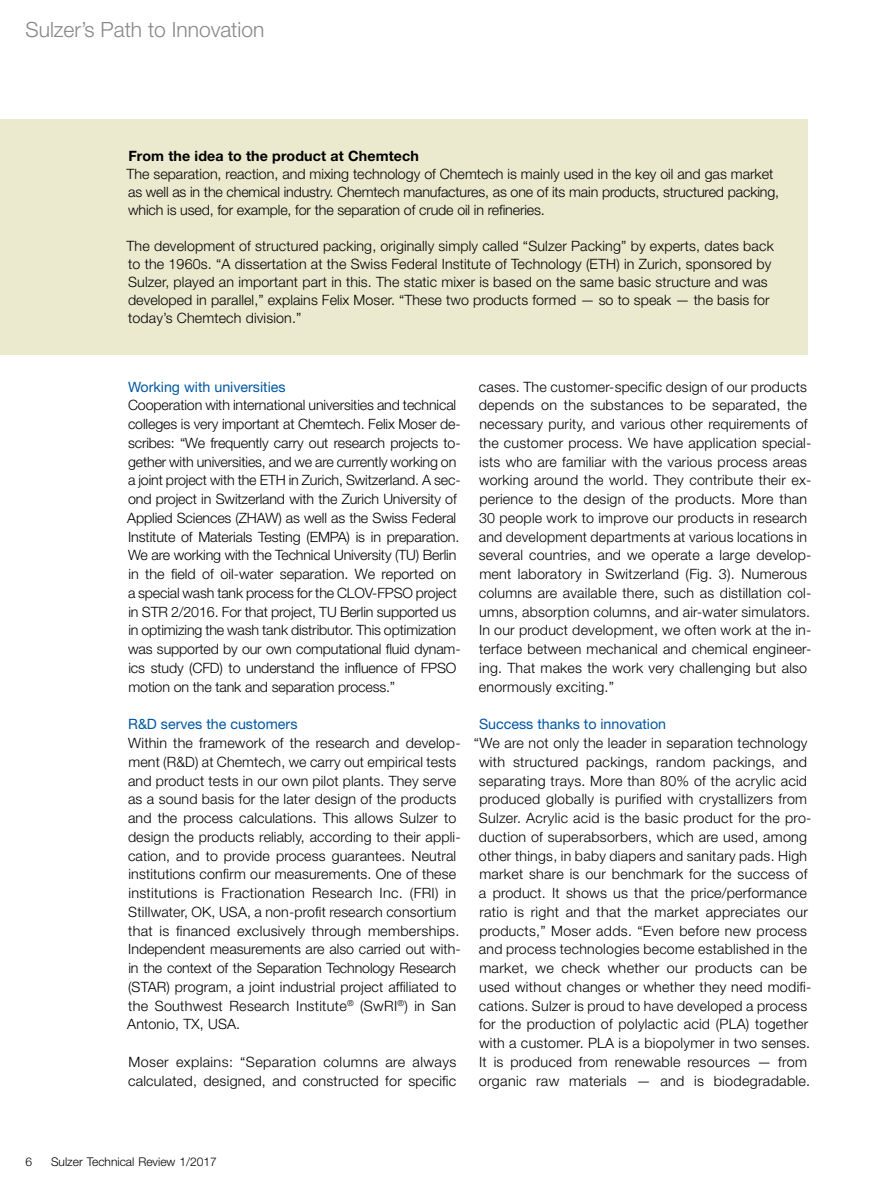
<style>
.page{position:relative;width:893px;height:1191px;background:#fff}
.page>*{position:absolute;margin:0;border:0;box-sizing:border-box;transform-origin:0 0}
.t1{font:300 21px "Helvetica Neue LT Std";color:#868786}
.t2{font:300 14.25px/18.8px "Helvetica Neue LT Std";letter-spacing:.01em;color:#000}
.t3{font:300 14.25px/18.8px "Helvetica Neue LT Std";letter-spacing:-.01em;color:#000}
.t4{font:14.25px "Helvetica Neue LT Std";color:#0057a2}
.t5{font:700 14.25px "Helvetica Neue LT Std";letter-spacing:.01em;color:#000}
.t6{font:300 12px "Helvetica Neue LT Std";color:#000}
</style>
<div class="page">
<div style="left:0;top:119px;width:808px;height:235px;background:#ebeacf"></div>
<h1 class="t1" style="left:26px;top:17px;width:240px">Sulzer’s Path to Innovation</h1>
<p class="t5" style="left:128px;top:147px;width:292px">From the idea to the product at Chemtech</p>
<p class="t3" style="left:127px;top:164px;width:654px;line-height:18px">The separation, reaction, and mixing technology of Chemtech is mainly used in the key oil and gas market as well as in the chemical industry. Chemtech manufactures, as one of its main products, structured packing, which is used, for example, for the separation of crude oil in refineries.</p>
<p class="t2" style="left:127px;top:236px;width:649px;line-height:18px">The development of structured packing, originally simply called “Sulzer Packing” by experts, dates back to the 1960s. “A dissertation at the Swiss Federal Institute of Technology (ETH) in Zurich, sponsored by Sulzer, played an important part in this. The static mixer is based on the same basic structure and was developed in parallel,” explains Felix Moser. “These two products formed — so to speak — the basis for today’s Chemtech division.”</p>
<p class="t4" style="left:128px;top:378px;width:159px">Working with universities</p>
<p class="t3" style="left:127px;top:396px;width:335px">Cooperation with international universities and technical colleges is very important at Chemtech. Felix Moser de&shy;scribes: “We frequently carry out research projects to&shy;gether with universities, and we are currently working on a joint project with the ETH in Zurich, Switzerland. A sec&shy;ond project in Switzerland with the Zurich University of Applied Sciences (ZHAW) as well as the Swiss Federal Institute of Materials Testing (EMPA) is in preparation.<br>We are working with the Technical University (TU) Berlin in the field of oil-water separation. We reported on a special wash tank process for the CLOV-FPSO project in STR 2/2016. For that project, TU Berlin supported us in optimizing the wash tank distributor. This optimization was supported by our own computational fluid dynam&shy;ics study (CFD) to understand the influence of FPSO motion on the tank and separation process.”</p>
<p class="t4" style="left:128px;top:715px;width:171px">R&amp;D serves the customers</p>
<p class="t2" style="left:127px;top:733px;width:335px">Within the framework of the research and develop&shy;ment (R&amp;D) at Chemtech, we carry out empirical tests and product tests in our own pilot plants. They serve as a sound basis for the later design of the products and the process calculations. This allows Sulzer to design the products reliably, according to their appli&shy;cation, and to provide process guarantees. Neutral institutions confirm our measurements. One of these institutions is Fractionation Research Inc. (FRI) in Stillwater, OK, USA, a non-profit research consortium that is financed exclusively through memberships.<br>Independent measurements are also carried out with&shy;in the context of the Separation Technology Research (STAR) program, a joint industrial project affiliated to the Southwest Research Institute<sup>®</sup> (SwRI<sup>®</sup>) in San Antonio, TX, USA.</p>
<p class="t2" style="left:128px;top:1052px;width:330px">Moser explains: “Separation columns are always calculated, designed, and constructed for specific</p>
<p class="t2" style="left:479px;top:377px;width:334px">cases. The customer-specific design of our products depends on the substances to be separated, the necessary purity, and various other requirements of the customer process. We have application special&shy;ists who are familiar with the various process areas working around the world. They contribute their ex&shy;perience to the design of the products. More than 30 people work to improve our products in research and development departments at various locations in several countries, and we operate a large develop&shy;ment laboratory in Switzerland (Fig. 3). Numerous columns are available there, such as distillation col&shy;umns, absorption columns, and air-water simulators.<br>In our product development, we often work at the in&shy;terface between mechanical and chemical engineer&shy;ing. That makes the work very challenging but also enormously exciting.”</p>
<p class="t4" style="left:479px;top:715px;width:189px">Success thanks to innovation</p>
<p class="t2" style="left:474px;top:733px;width:339px;text-align:center">“We are not only the leader in separation technology with structured packings, random packings, and separating trays. More than 80% of the acrylic acid produced globally is purified with crystallizers from Sulzer. Acrylic acid is the basic product for the pro&shy;duction of superabsorbers, which are used, among other things, in baby diapers and sanitary pads. High market share is our benchmark for the success of a product. It shows us that the price/performance ratio is right and that the market appreciates our products,” Moser adds. “Even before new process and process technologies become established in the market, we check whether our products can be used without changes or whether they need modifi&shy;cations. Sulzer is proud to have developed a process for the production of polylactic acid (PLA) together with a customer. PLA is a biopolymer in two senses.<br>It is produced from renewable resources — from organic raw materials — and is biodegradable.</p>
<p class="t6" style="left:26px;top:1153px;width:8px">6</p>
<p class="t6" style="left:51px;top:1153px;width:167px">Sulzer Technical Review 1/2017</p>
</div>
